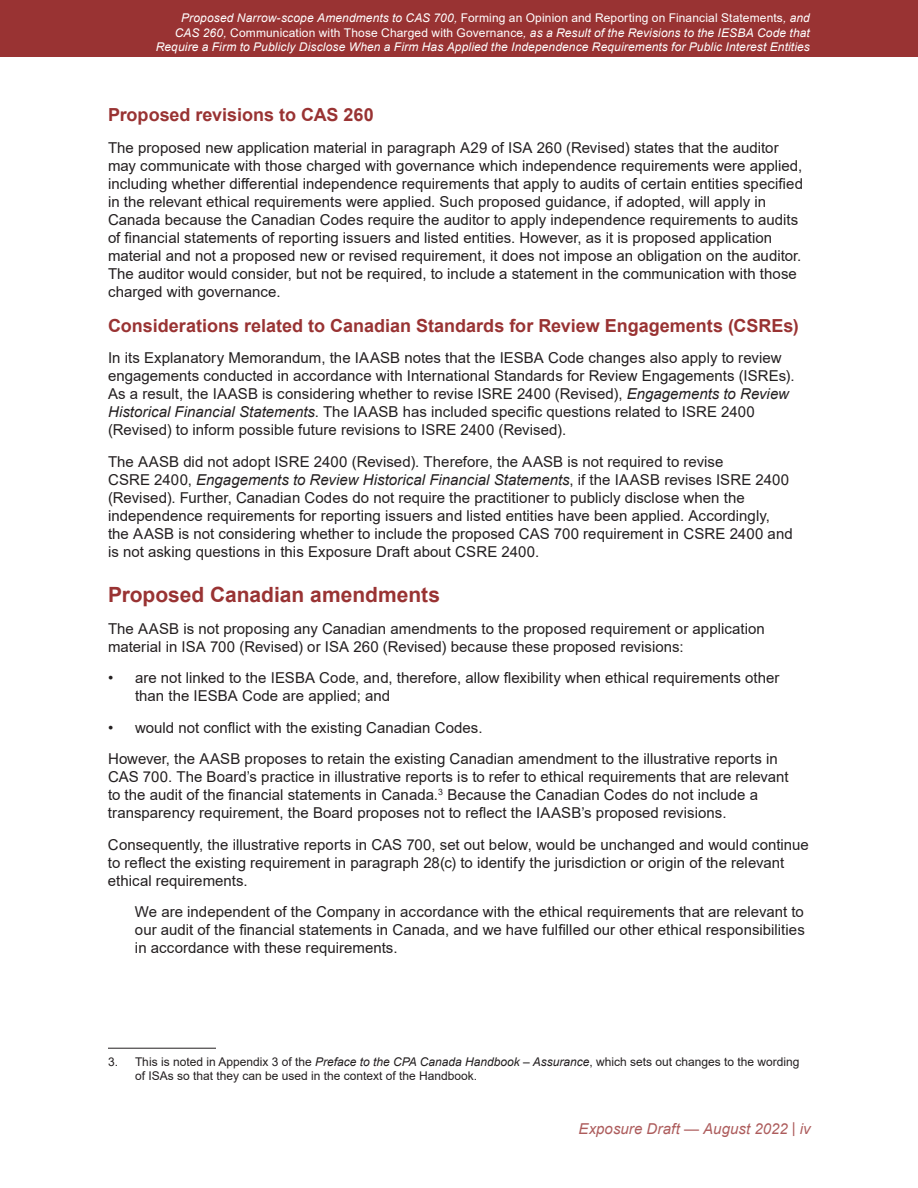
<style>
.page{position:relative;width:918px;height:1188px;background:#fff}
.page>*{position:absolute;margin:0;border:0;box-sizing:border-box;transform-origin:0 0}
.t1{font:700 21px "Arial";color:#933}
.t2{font:700 18px "Arial";color:#933}
.t3{font:15px/18px "Arial";letter-spacing:.005em;color:#231f20}
.t4{font:italic 15px "Arial";letter-spacing:.005em;color:#ad5c5c}
.t5{font:italic 12px/14.4px "Arial";letter-spacing:.01em;color:#fff;text-align:right}
.t6{font:12px/14.4px "Arial";color:#231f20}
.s1{font-style:normal}
.s2{font-style:italic}
</style>
<div class="page">
<div style="left:0;top:0;width:918px;height:57px;background:#933"></div>
<hr style="left:108px;top:1048px;width:108px;height:1px;background:#231f20">
<p class="t5" style="left:156px;top:11px;width:656px">Proposed Narrow-scope Amendments to CAS 700, <span class="s1">Forming an Opinion and Reporting on Financial Statements</span>, and<br>CAS 260, <span class="s1">Communication with Those Charged with Governance</span>, as a Result of the Revisions to the IESBA Code that<br>Require a Firm to Publicly Disclose When a Firm Has Applied the Independence Requirements for Public Interest Entities</p>
<h4 class="t2" style="left:108px;top:102px;width:267px">Proposed revisions to CAS 260</h4>
<p class="t3" style="left:108px;top:138px;width:697px">The proposed new application material in paragraph A29 of ISA 260 (Revised) states that the auditor may communicate with those charged with governance which independence requirements were applied, including whether differential independence requirements that apply to audits of certain entities specified in the relevant ethical requirements were applied. Such proposed guidance, if adopted, will apply in Canada because the Canadian Codes require the auditor to apply independence requirements to audits of financial statements of reporting issuers and listed entities. However, as it is proposed application material and not a proposed new or revised requirement, it does not impose an obligation on the auditor.<br>The auditor would consider, but not be required, to include a statement in the communication with those charged with governance.</p>
<h4 class="t2" style="left:108px;top:313px;width:692px">Considerations related to Canadian Standards for Review Engagements (CSREs)</h4>
<p class="t3" style="left:108px;top:349px;width:688px">In its Explanatory Memorandum, the IAASB notes that the IESBA Code changes also apply to review engagements conducted in accordance with International Standards for Review Engagements (ISREs).<br>As a result, the IAASB is considering whether to revise ISRE 2400 (Revised), <span class="s2">Engagements to Review Historical Financial Statements</span>. The IAASB has included specific questions related to ISRE 2400 (Revised) to inform possible future revisions to ISRE 2400 (Revised).</p>
<p class="t3" style="left:108px;top:452px;width:686px">The AASB did not adopt ISRE 2400 (Revised). Therefore, the AASB is not required to revise<br>CSRE 2400, <span class="s2">Engagements to Review Historical Financial Statements</span>, if the IAASB revises ISRE 2400 (Revised). Further, Canadian Codes do not require the practitioner to publicly disclose when the independence requirements for reporting issuers and listed entities have been applied. Accordingly, the AASB is not considering whether to include the proposed CAS 700 requirement in CSRE 2400 and is not asking questions in this Exposure Draft about CSRE 2400.</p>
<h3 class="t1" style="left:108px;top:580px;width:334px">Proposed Canadian amendments</h3>
<p class="t3" style="left:108px;top:619px;width:658px">The AASB is not proposing any Canadian amendments to the proposed requirement or application material in ISA 700 (Revised) or ISA 260 (Revised) because these proposed revisions:</p>
<p class="t3" style="left:135px;top:669px;width:646px;text-indent:-27px">• are not linked to the IESBA Code, and, therefore, allow flexibility when ethical requirements other than the IESBA Code are applied; and</p>
<p class="t3" style="left:108px;top:718px;width:376px">• would not conflict with the existing Canadian Codes.</p>
<p class="t3" style="left:108px;top:750px;width:682px">However, the AASB proposes to retain the existing Canadian amendment to the illustrative reports in CAS 700. The Board’s practice in illustrative reports is to refer to ethical requirements that are relevant to the audit of the financial statements in Canada.<sup>3</sup> Because the Canadian Codes do not include a transparency requirement, the Board proposes not to reflect the IAASB’s proposed revisions.</p>
<p class="t3" style="left:108px;top:835px;width:702px">Consequently, the illustrative reports in CAS 700, set out below, would be unchanged and would continue to reflect the existing requirement in paragraph 28(c) to identify the jurisdiction or origin of the relevant ethical requirements.</p>
<p class="t3" style="left:135px;top:903px;width:671px;text-align:justify">We are independent of the Company in accordance with the ethical requirements that are relevant to our audit of the financial statements in Canada, and we have fulfilled our other ethical responsibilities in accordance with these requirements.</p>
<p class="t6" style="left:135px;top:1054px;width:666px;text-indent:-27px">3. This is noted in Appendix 3 of the <span class="s2">Preface to the CPA Canada Handbook – Assurance</span>, which sets out changes to the wording of ISAs so that they can be used in the context of the Handbook.</p>
<p class="t4" style="left:579px;top:1119px;width:234px">Exposure Draft — August 2022 | iv</p>
</div>
